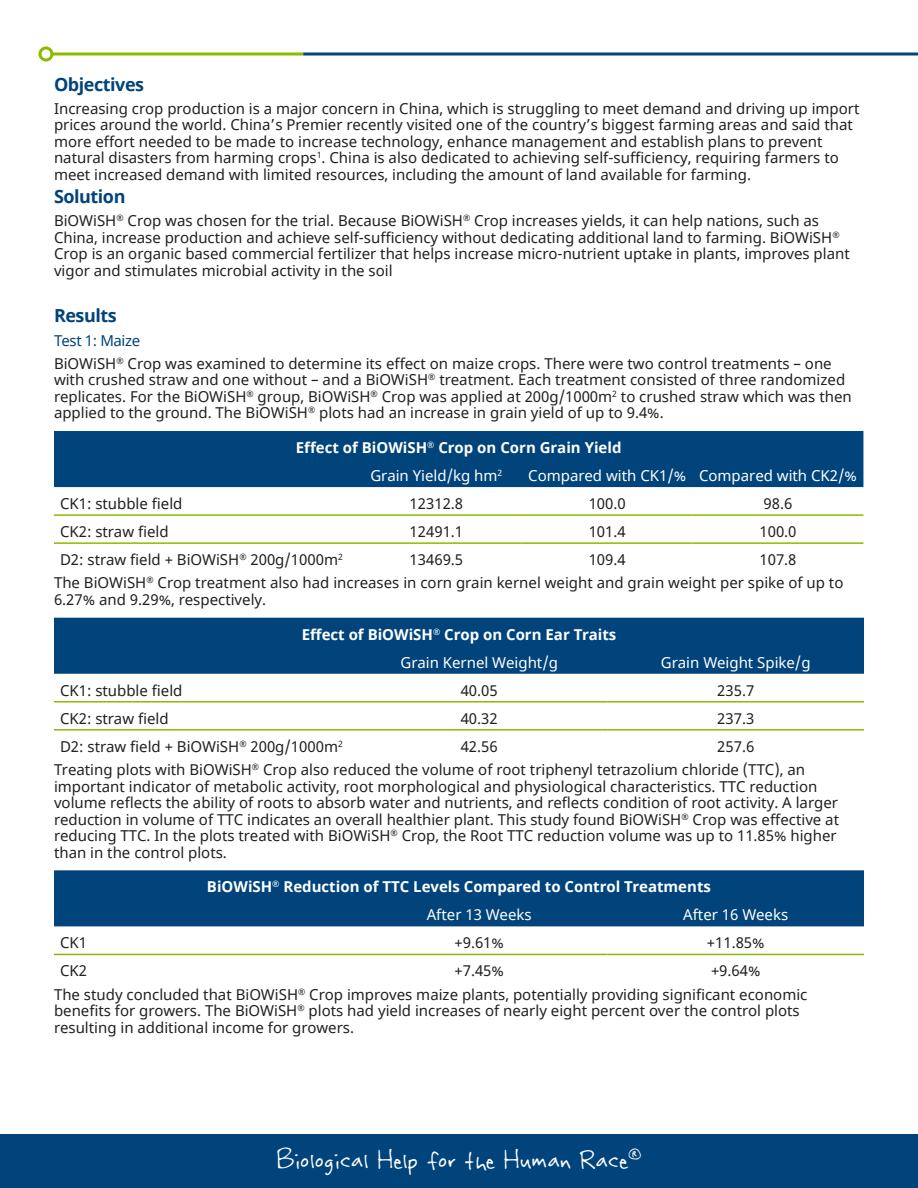
<style>
.page{position:relative;width:918px;height:1188px;background:#fff}
.page>*{position:absolute;margin:0;border:0;box-sizing:border-box;transform-origin:0 0}
.t1{font:30px "Rabiohead";color:#fff}
.Paragraph_Heading{font:700 18px "Noto Sans";letter-spacing:-.025em;color:#00447b}
.t2{font:15px/16.5px "Noto Sans";color:#231f20}
.t3{font:700 15px "Noto Sans";color:#fff}
.t4{font:15px "Noto Sans";color:#fff}
.Paragraph_Subheading{font:15px "Noto Sans";letter-spacing:-.025em;color:#00447b}
</style>
<div class="page">
<div style="left:0;top:1134px;width:918px;height:54px;background:#00447b"></div>
<svg style="left:53px;top:52px;width:250px;height:4px"></svg>
<div style="left:38px;top:46px;width:15px;height:16px;border:3px solid #8dba00;border-radius:50%"></div>
<svg style="left:303px;top:52px;width:615px;height:4px;background:#3f729b"></svg>
<div style="left:54px;top:431px;width:809px;height:56px;background:#00447b"></div>
<hr style="left:54px;top:514px;width:297px;height:2px;background:#8dba00">
<hr style="left:351px;top:514px;width:171px;height:2px;background:#8dba00">
<hr style="left:522px;top:514px;width:171px;height:2px;background:#8dba00">
<hr style="left:693px;top:514px;width:170px;height:2px;background:#8dba00">
<hr style="left:54px;top:542px;width:297px;height:2px;background:#8dba00">
<hr style="left:351px;top:542px;width:171px;height:2px;background:#8dba00">
<hr style="left:522px;top:542px;width:171px;height:2px;background:#8dba00">
<hr style="left:693px;top:542px;width:170px;height:2px;background:#8dba00">
<div style="left:54px;top:618px;width:810px;height:56px;background:#00447b"></div>
<hr style="left:54px;top:701px;width:297px;height:2px;background:#8dba00">
<hr style="left:351px;top:701px;width:257px;height:2px;background:#8dba00">
<hr style="left:608px;top:701px;width:256px;height:2px;background:#8dba00">
<hr style="left:54px;top:729px;width:297px;height:2px;background:#8dba00">
<hr style="left:351px;top:729px;width:257px;height:2px;background:#8dba00">
<hr style="left:608px;top:729px;width:256px;height:2px;background:#8dba00">
<div style="left:54px;top:870px;width:810px;height:56px;background:#00447b"></div>
<hr style="left:54px;top:954px;width:297px;height:1px;background:#8dba00">
<hr style="left:351px;top:954px;width:257px;height:1px;background:#8dba00">
<hr style="left:608px;top:954px;width:256px;height:1px;background:#8dba00">
<p class="Paragraph_Heading" style="left:54px;top:71px;width:92px">Objectives</p>
<p class="t2" style="left:54px;top:101px;width:807px">Increasing crop production is a major concern in China, which is struggling to meet demand and driving up import prices around the world. China’s Premier recently visited one of the country’s biggest farming areas and said that more effort needed to be made to increase technology, enhance management and establish plans to prevent natural disasters from harming crops<sup>1</sup>. China is also dedicated to achieving self-sufficiency, requiring farmers to meet increased demand with limited resources, including the amount of land available for farming.</p>
<p class="Paragraph_Heading" style="left:54px;top:184px;width:73px">Solution</p>
<p class="t2" style="left:54px;top:213px;width:797px">BiOWiSH<sup>®</sup> Crop was chosen for the trial. Because BiOWiSH<sup>®</sup> Crop increases yields, it can help nations, such as China, increase production and achieve self-sufficiency without dedicating additional land to farming. BiOWiSH<sup>® </sup>Crop is an organic based commercial fertilizer that helps increase micro-nutrient uptake in plants, improves plant vigor and stimulates microbial activity in the soil</p>
<p class="Paragraph_Heading" style="left:54px;top:303px;width:64px">Results</p>
<p class="Paragraph_Subheading" style="left:54px;top:330px;width:88px">Test 1: Maize</p>
<p class="t2" style="left:54px;top:356px;width:799px">BiOWiSH<sup>®</sup> Crop was examined to determine its effect on maize crops. There were two control treatments – one with crushed straw and one without – and a BiOWiSH<sup>®</sup> treatment. Each treatment consisted of three randomized replicates. For the BiOWiSH<sup>®</sup> group, BiOWiSH<sup>®</sup> Crop was applied at 200g/1000m<sup>2</sup> to crushed straw which was then applied to the ground. The BiOWiSH<sup>®</sup> plots had an increase in grain yield of up to 9.4%.</p>
<p class="t3" style="left:296px;top:437px;width:327px">Effect of BiOWiSH<sup>®</sup> Crop on Corn Grain Yield</p>
<p class="t4" style="left:370px;top:465px;width:134px">Grain Yield/kg hm<sup>2</sup></p>
<p class="t4" style="left:528px;top:465px;width:159px">Compared with CK1/%</p>
<p class="t4" style="left:699px;top:465px;width:159px">Compared with CK2/%</p>
<p class="t2" style="left:60px;top:496px;width:124px">CK1: stubble field</p>
<p class="t2" style="left:410px;top:496px;width:55px">12312.8</p>
<p class="t2" style="left:589px;top:496px;width:39px">100.0</p>
<p class="t2" style="left:764px;top:496px;width:30px">98.6</p>
<p class="t2" style="left:60px;top:524px;width:110px">CK2: straw field</p>
<p class="t2" style="left:410px;top:524px;width:55px">12491.1</p>
<p class="t2" style="left:589px;top:524px;width:39px">101.4</p>
<p class="t2" style="left:760px;top:524px;width:39px">100.0</p>
<p class="t2" style="left:60px;top:552px;width:284px">D2: straw field + BiOWiSH<sup>®</sup> 200g/1000m<sup>2</sup></p>
<p class="t2" style="left:410px;top:552px;width:55px">13469.5</p>
<p class="t2" style="left:589px;top:552px;width:39px">109.4</p>
<p class="t2" style="left:760px;top:552px;width:39px">107.8</p>
<p class="t2" style="left:54px;top:575px;width:791px">The BiOWiSH<sup>®</sup> Crop treatment also had increases in corn grain kernel weight and grain weight per spike of up to<br>6.27% and 9.29%, respectively.</p>
<p class="t3" style="left:302px;top:624px;width:316px">Effect of BiOWiSH<sup>®</sup> Crop on Corn Ear Traits</p>
<p class="t4" style="left:400px;top:652px;width:159px">Grain Kernel Weight/g</p>
<p class="t4" style="left:661px;top:652px;width:151px">Grain Weight Spike/g</p>
<p class="t2" style="left:60px;top:683px;width:124px">CK1: stubble field</p>
<p class="t2" style="left:461px;top:683px;width:39px">40.05</p>
<p class="t2" style="left:717px;top:683px;width:39px">235.7</p>
<p class="t2" style="left:60px;top:711px;width:110px">CK2: straw field</p>
<p class="t2" style="left:461px;top:711px;width:39px">40.32</p>
<p class="t2" style="left:717px;top:711px;width:39px">237.3</p>
<p class="t2" style="left:60px;top:739px;width:284px">D2: straw field + BiOWiSH<sup>®</sup> 200g/1000m<sup>2</sup></p>
<p class="t2" style="left:461px;top:739px;width:39px">42.56</p>
<p class="t2" style="left:717px;top:739px;width:39px">257.6</p>
<p class="t2" style="left:54px;top:762px;width:787px">Treating plots with BiOWiSH<sup>®</sup> Crop also reduced the volume of root triphenyl tetrazolium chloride (TTC), an important indicator of metabolic activity, root morphological and physiological characteristics. TTC reduction volume reflects the ability of roots to absorb water and nutrients, and reflects condition of root activity. A larger reduction in volume of TTC indicates an overall healthier plant. This study found BiOWiSH<sup>®</sup> Crop was effective at reducing TTC. In the plots treated with BiOWiSH<sup>®</sup> Crop, the Root TTC reduction volume was up to 11.85% higher than in the control plots.</p>
<p class="t3" style="left:207px;top:876px;width:506px">BiOWiSH<sup>®</sup> Reduction of TTC Levels Compared to Control Treatments</p>
<p class="t4" style="left:427px;top:905px;width:107px">After 13 Weeks</p>
<p class="t4" style="left:683px;top:905px;width:107px">After 16 Weeks</p>
<p class="t2" style="left:60px;top:935px;width:29px">CK1</p>
<p class="t2" style="left:455px;top:935px;width:51px">+9.61%</p>
<p class="t2" style="left:707px;top:935px;width:59px">+11.85%</p>
<p class="t2" style="left:60px;top:963px;width:29px">CK2</p>
<p class="t2" style="left:455px;top:963px;width:51px">+7.45%</p>
<p class="t2" style="left:711px;top:963px;width:51px">+9.64%</p>
<p class="t2" style="left:54px;top:987px;width:755px">The study concluded that BiOWiSH<sup>®</sup> Crop improves maize plants, potentially providing significant economic benefits for growers. The BiOWiSH<sup>®</sup> plots had yield increases of nearly eight percent over the control plots resulting in additional income for growers.</p>
<h1 class="t1" style="left:277px;top:1142px;width:366px">Biological Help for the Human Race<sup>®</sup></h1>
</div>
